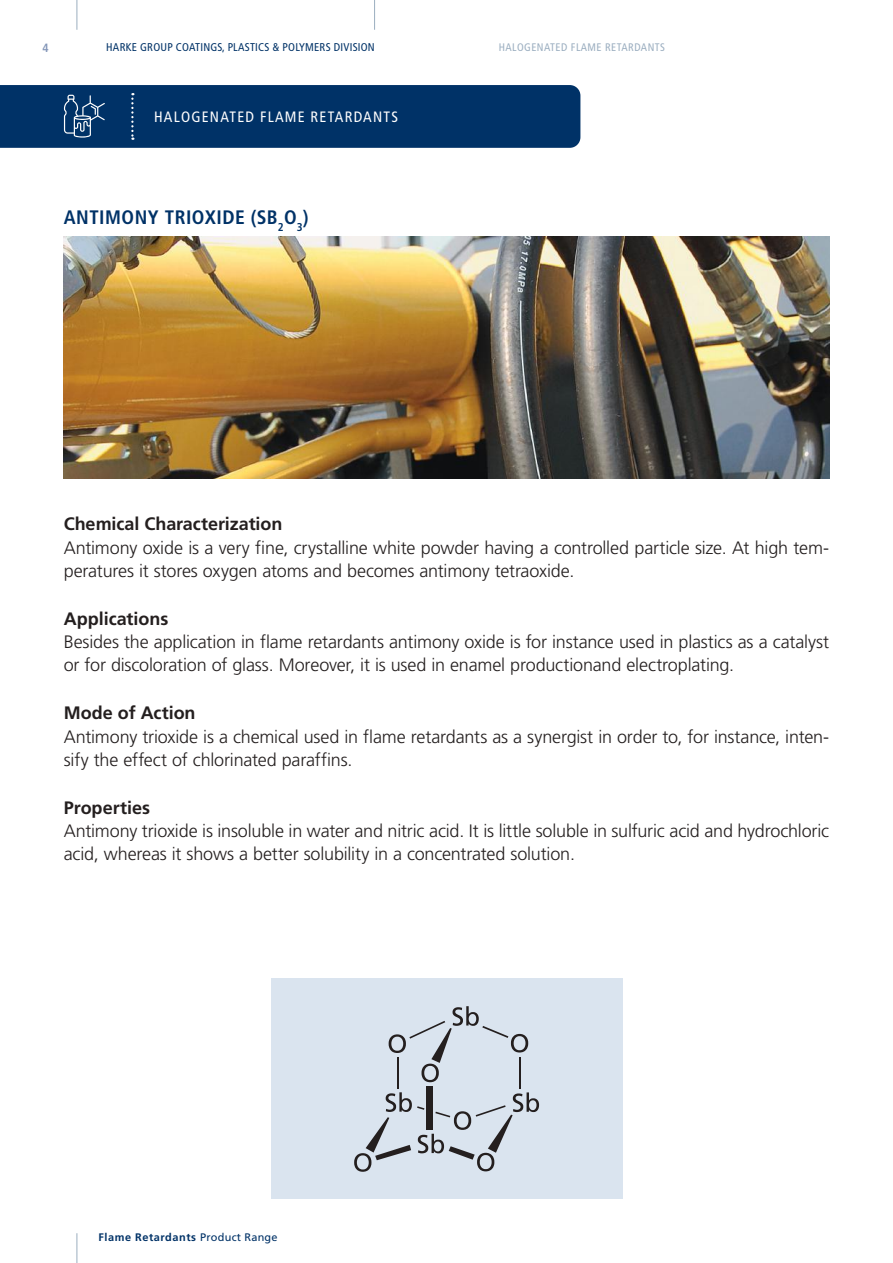
<style>
.page{position:relative;width:893px;height:1263px;background:#fff}
.page>*{position:absolute;margin:0;border:0;box-sizing:border-box;transform-origin:0 0}
.t1{font:700 condensed 19.5px "Frutiger LT Pro";letter-spacing:.025em;color:#003267}
.t2{font:300 18px/23.2px "Frutiger LT Pro";letter-spacing:-.01em;color:#241f1f}
.t3{font:700 18px "Frutiger LT Pro";color:#241f1f}
.t4{font:condensed 15px "Frutiger LT Pro";letter-spacing:.08em;color:#fff}
.t5{font:700 condensed 12px "Frutiger LT Pro";color:#8396b8}
.t6{font:condensed 11.25px "Frutiger LT Pro";letter-spacing:.02em;color:#003267}
.t7{font:700 10.95px "Frutiger LT Pro";letter-spacing:.05em;color:#003267}
.t8{font:condensed 10.95px "Frutiger LT Pro";letter-spacing:.04em;color:#9baec0}
.s1{font-weight:400}
</style>
<div class="page">
<hr style="left:77px;top:0;width:1px;height:30px;background:#9baec0">
<hr style="left:374px;top:0;width:1px;height:30px;background:#9baec0">
<hr style="left:77px;top:1233px;width:1px;height:30px;background:#9baec0">
<div style="left:0;top:85px;width:580px;height:63px;background:#003267"></div>
<div style="left:271px;top:979px;width:351px;height:220px;background:#dae4ef"></div>
<div style="left:427px;top:1087px;width:6px;height:43px;background:#241f1f"></div>
<hr style="left:397px;top:1058px;width:1px;height:31px;background:#241f1f">
<svg style="left:354px;top:1092px;width:185px;height:80px"></svg>
<hr style="left:519px;top:1057px;width:1px;height:31px;background:#241f1f">
<svg style="left:389px;top:1006px;width:139px;height:76px"></svg>
<img style="left:64px;top:236px;width:765px;height:243px">
<p class="t5" style="left:43px;top:40px;width:8px">4</p>
<p class="t6" style="left:106px;top:41px;width:270px">HARKE GROUP COATINGS, PLASTICS &amp; POLYMERS DIVISION</p>
<p class="t4" style="left:154px;top:108px;width:245px">HALOGENATED FLAME RETARDANTS</p>
<p class="t1" style="left:64px;top:206px;width:246px">ANTIMONY TRIOXIDE (SB<sub>2</sub>O<sub>3</sub>)</p>
<p class="t8" style="left:499px;top:41px;width:168px">HALOGENATED FLAME RETARDANTS</p>
<p class="t3" style="left:64px;top:513px;width:220px">Chemical Characterization</p>
<p class="t2" style="left:64px;top:536px;width:767px">Antimony oxide is a very fine, crystalline white powder having a controlled particle size. At high tem&shy;peratures it stores oxygen atoms and becomes antimony tetraoxide.</p>
<p class="t3" style="left:64px;top:608px;width:106px">Applications</p>
<p class="t2" style="left:64px;top:630px;width:767px">Besides the application in flame retardants antimony oxide is for instance used in plastics as a catalyst or for discoloration of glass. Moreover, it is used in enamel productionand electroplating.</p>
<p class="t3" style="left:64px;top:702px;width:133px">Mode of Action</p>
<p class="t2" style="left:64px;top:725px;width:767px">Antimony trioxide is a chemical used in flame retardants as a synergist in order to, for instance, inten&shy;sify the effect of chlorinated paraffins.</p>
<p class="t3" style="left:64px;top:797px;width:88px">Properties</p>
<p class="t2" style="left:64px;top:819px;width:767px">Antimony trioxide is insoluble in water and nitric acid. It is little soluble in sulfuric acid and hydrochloric acid, whereas it shows a better solubility in a concentrated solution.</p>
<p class="t7" style="left:99px;top:1231px;width:181px">Flame Retardants <span class="s1">Product Range</span></p>
</div>
